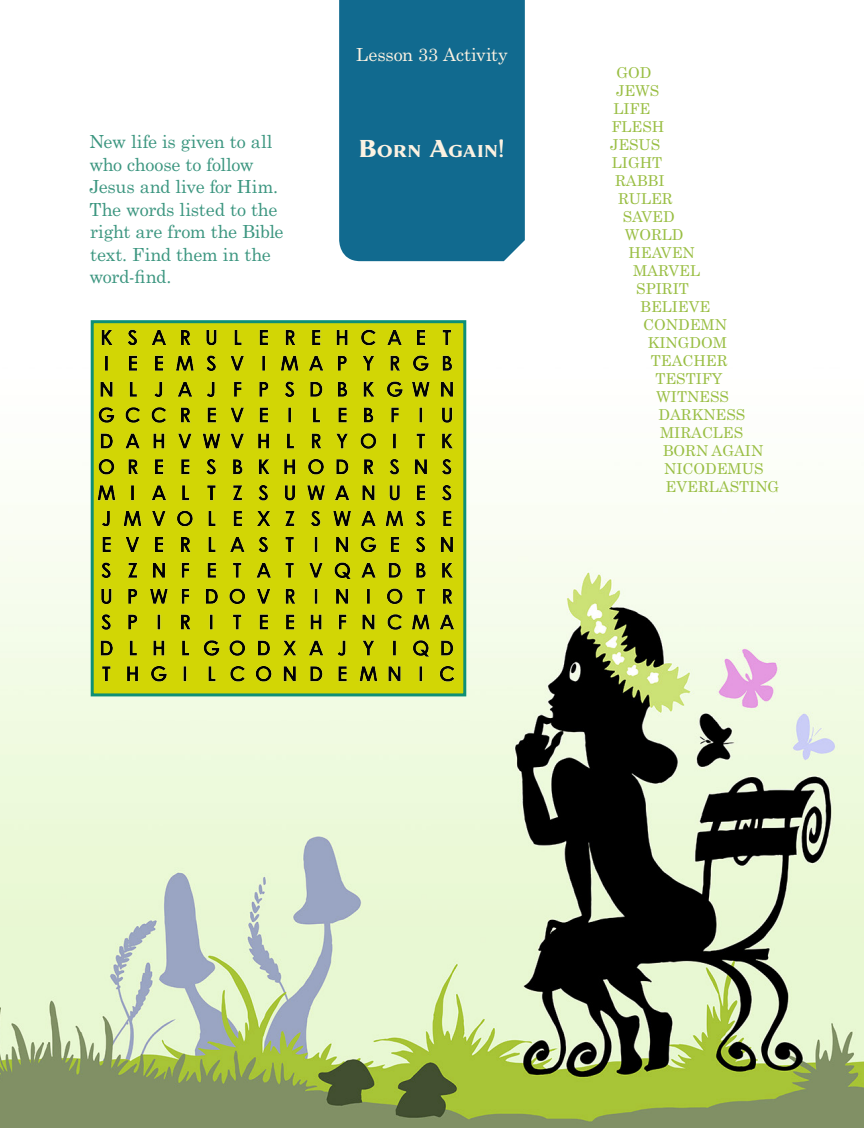
<style>
.page{position:relative;width:864px;height:1128px;background:#fff}
.page>*{position:absolute;margin:0;border:0;box-sizing:border-box;transform-origin:0 0}
.A_activity_title{font:700 18.9px "LHF Sedona";color:#fcf2e2}
.t1{font:18px/22.5px "Century Schoolbook Std";letter-spacing:-.015em;color:#3c9680}
.A_top_tab_text{font:18px "Century Schoolbook Std";letter-spacing:-.005em;color:#fcf2e2}
.t2{font:15px "Century Schoolbook Std";color:#99be43}
.s1{font-size:27px}
</style>
<div class="page">
<img style="left:0;top:261px;width:864px;height:866px">
<div style="left:339px;top:0;width:186px;height:261px;background:#116a8f"></div>
<img style="left:98px;top:327px;width:364px;height:365px">
<div style="left:91px;top:320px;width:375px;height:376px;border:3px solid #0e8f76"></div>
<p class="A_top_tab_text" style="left:356px;top:43px;width:153px">Lesson 33 Activity</p>
<p class="t1" style="left:89px;top:130px;width:196px">New life is given to all who choose to follow<br>Jesus and live for Him.<br>The words listed to the right are from the Bible text. Find them in the word-find.</p>
<p class="A_activity_title" style="left:358px;top:141px;width:146px"><span class="s1">B</span>ORN <span class="s1">A</span>GAIN<span class="s1">!</span></p>
<p class="t2" style="left:617px;top:63px;width:37px">GOD</p>
<p class="t2" style="left:616px;top:81px;width:45px">JEWS</p>
<p class="t2" style="left:613px;top:99px;width:38px">LIFE</p>
<p class="t2" style="left:612px;top:117px;width:54px">FLESH</p>
<p class="t2" style="left:610px;top:135px;width:52px">JESUS</p>
<p class="t2" style="left:612px;top:153px;width:52px">LIGHT</p>
<p class="t2" style="left:615px;top:171px;width:51px">RABBI</p>
<p class="t2" style="left:618px;top:189px;width:56px">RULER</p>
<p class="t2" style="left:623px;top:207px;width:53px">SAVED</p>
<p class="t2" style="left:625px;top:225px;width:60px">WORLD</p>
<p class="t2" style="left:628px;top:243px;width:68px">HEAVEN</p>
<p class="t2" style="left:633px;top:261px;width:68px">MARVEL</p>
<p class="t2" style="left:636px;top:279px;width:54px">SPIRIT</p>
<p class="t2" style="left:640px;top:297px;width:72px">BELIEVE</p>
<p class="t2" style="left:643px;top:315px;width:85px">CONDEMN</p>
<p class="t2" style="left:648px;top:333px;width:81px">KINGDOM</p>
<p class="t2" style="left:651px;top:351px;width:78px">TEACHER</p>
<p class="t2" style="left:655px;top:369px;width:68px">TESTIFY</p>
<p class="t2" style="left:656px;top:387px;width:74px">WITNESS</p>
<p class="t2" style="left:658px;top:405px;width:88px">DARKNESS</p>
<p class="t2" style="left:660px;top:423px;width:85px">MIRACLES</p>
<p class="t2" style="left:663px;top:441px;width:102px">BORN AGAIN</p>
<p class="t2" style="left:664px;top:459px;width:101px">NICODEMUS</p>
<p class="t2" style="left:666px;top:477px;width:115px">EVERLASTING</p>
</div>
